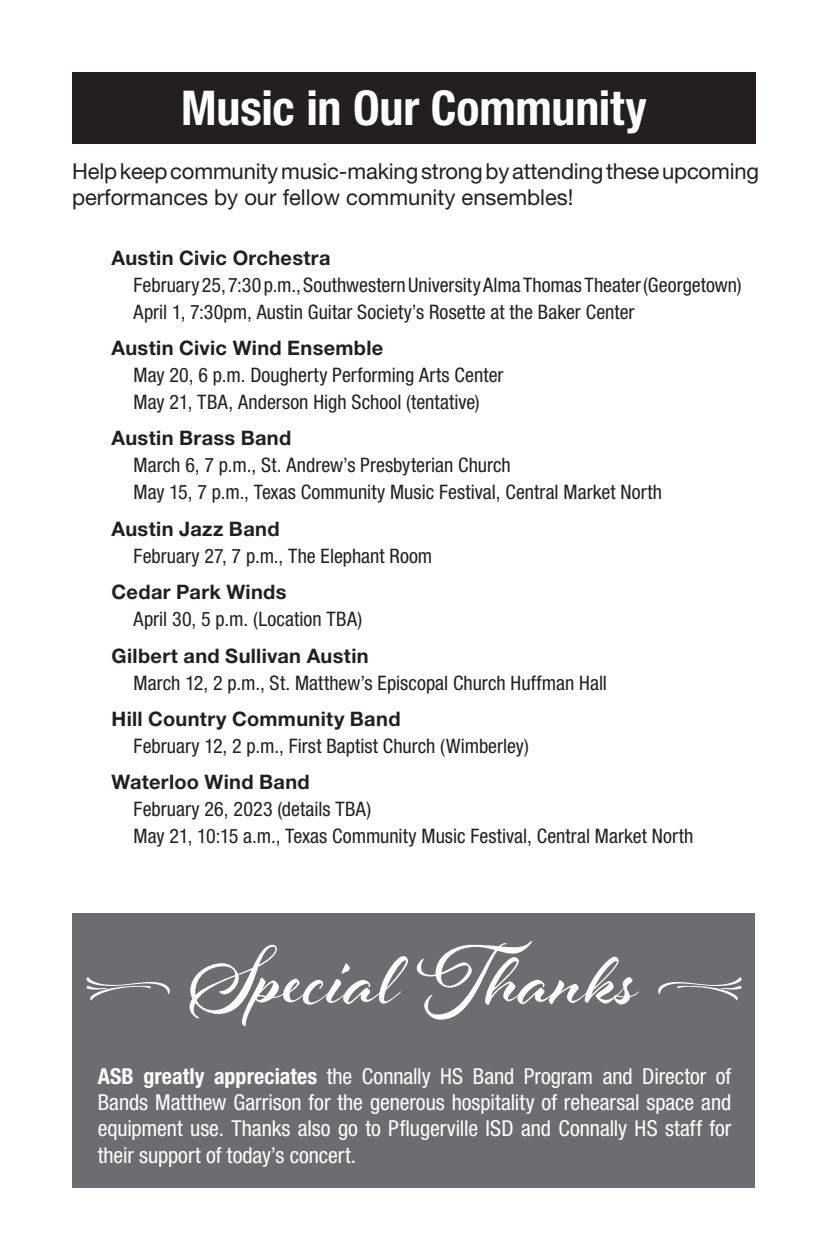
<style>
.page{position:relative;width:828px;height:1260px;background:#fff}
.page>*{position:absolute;margin:0;border:0;box-sizing:border-box;transform-origin:0 0}
.t1{font:700 88px "Al Fresco";color:#fff}
.t2{font:700 condensed 48px "Helvetica Neue LT Std";letter-spacing:-.005em;color:#fff}
.t3{font:condensed 22px/26.4px "Helvetica Neue LT Std";color:#fff;text-align:justify}
.t4{font:22px/26.4px "Helvetica Neue LT Std";letter-spacing:-.005em;color:#231f20}
.t5{font:condensed 20px/27px "Helvetica Neue LT Std";letter-spacing:.005em;color:#231f20}
.t6{font:700 20px "Helvetica Neue LT Std";letter-spacing:.015em;color:#231f20}
.s1{font-weight:700}
</style>
<div class="page">
<div style="left:72px;top:913px;width:684px;height:275px;background:#6c6d70"></div>
<div style="left:72px;top:72px;width:684px;height:72px;background:#231f20"></div>
<svg style="left:658px;top:977px;width:84px;height:23px"></svg>
<svg style="left:86px;top:977px;width:84px;height:23px"></svg>
<h2 class="t2" style="left:181px;top:79px;width:467px">Music in Our Community</h2>
<p class="t4" style="left:72px;top:157px;width:689px">Help keep community music-making strong by attending these upcoming performances by our fellow community ensembles!</p>
<p class="t6" style="left:112px;top:245px;width:221px">Austin Civic Orchestra</p>
<p class="t5" style="left:134px;top:271px;width:610px">February 25, 7:30 p.m., Southwestern University Alma Thomas Theater (Georgetown)<br>April 1, 7:30pm, Austin Guitar Society’s Rosette at the Baker Center</p>
<p class="t6" style="left:112px;top:336px;width:273px">Austin Civic Wind Ensemble</p>
<p class="t5" style="left:134px;top:361px;width:371px">May 20, 6 p.m. Dougherty Performing Arts Center<br>May 21, TBA, Anderson High School (tentative)</p>
<p class="t6" style="left:112px;top:426px;width:181px">Austin Brass Band</p>
<p class="t5" style="left:134px;top:452px;width:530px">March 6, 7 p.m., St. Andrew’s Presbyterian Church<br>May 15, 7 p.m., Texas Community Music Festival, Central Market North</p>
<p class="t6" style="left:112px;top:516px;width:169px">Austin Jazz Band</p>
<p class="t5" style="left:134px;top:542px;width:300px">February 27, 7 p.m., The Elephant Room</p>
<p class="t6" style="left:112px;top:580px;width:176px">Cedar Park Winds</p>
<p class="t5" style="left:134px;top:606px;width:230px">April 30, 5 p.m. (Location TBA)</p>
<p class="t6" style="left:112px;top:643px;width:259px">Gilbert and Sullivan Austin</p>
<p class="t5" style="left:134px;top:669px;width:475px">March 12, 2 p.m., St. Matthew’s Episcopal Church Huffman Hall</p>
<p class="t6" style="left:112px;top:707px;width:290px">Hill Country Community Band</p>
<p class="t5" style="left:134px;top:732px;width:397px">February 12, 2 p.m., First Baptist Church (Wimberley)</p>
<p class="t6" style="left:112px;top:770px;width:200px">Waterloo Wind Band</p>
<p class="t5" style="left:134px;top:796px;width:561px">February 26, 2023 (details TBA)<br>May 21, 10:15 a.m., Texas Community Music Festival, Central Market North</p>
<h1 class="t1" style="left:190px;top:920px;width:450px">Special Thanks</h1>
<p class="t3" style="left:98px;top:1062px;width:635px"><span class="s1">ASB greatly appreciates</span> the Connally HS Band Program and Director of Bands Matthew Garrison for the generous hospitality of rehearsal space and equipment use. Thanks also go to Pflugerville ISD and Connally HS staff for their support of today’s concert.</p>
</div>
